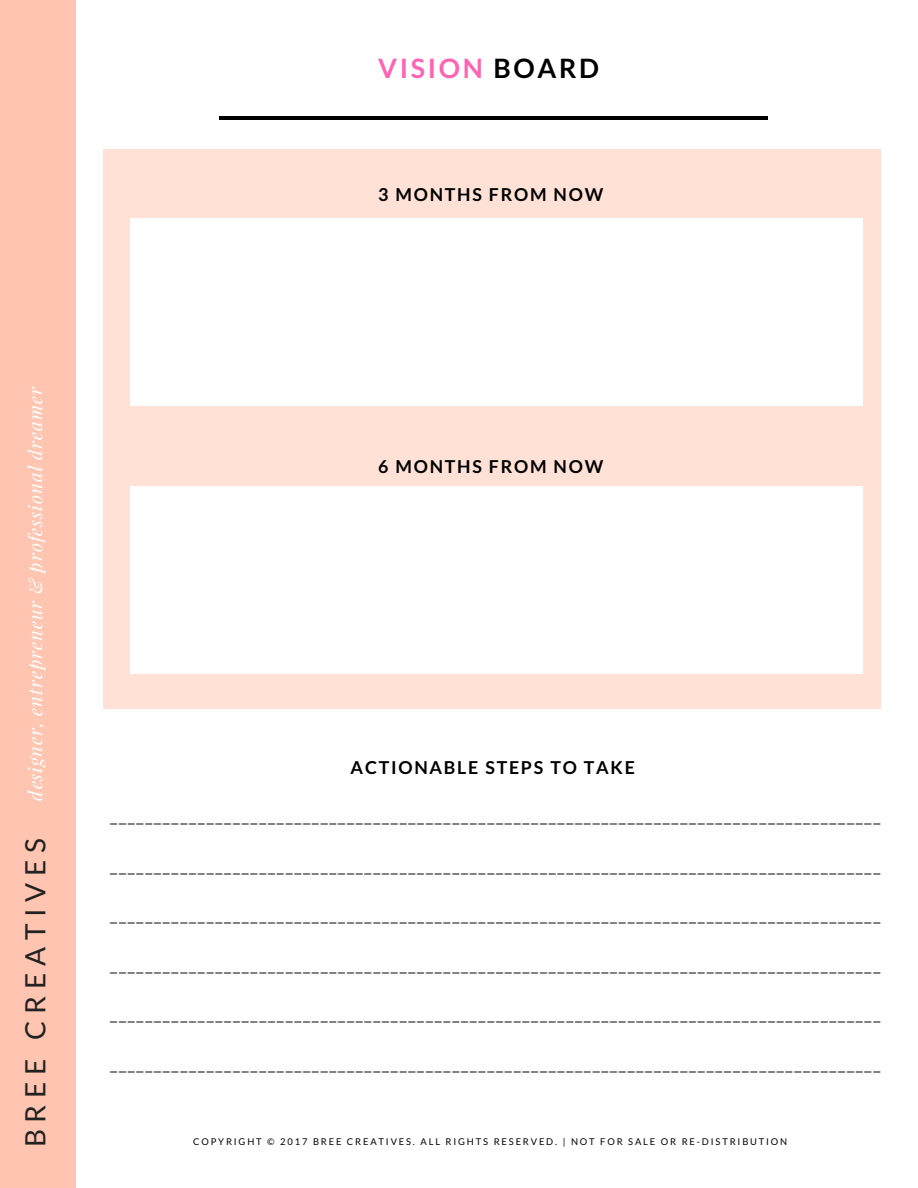
<style>
.page{position:relative;width:918px;height:1188px;background:#fff}
.page>*{position:absolute;margin:0;border:0;box-sizing:border-box;transform-origin:0 0}
.t1{font:28.05px "Lato";letter-spacing:.24em;color:#222}
.t2{font:700 26.7px "Lato";letter-spacing:.1em;color:#ff63b1}
.t3{font:italic 18.75px "Playfair Display";letter-spacing:.05em;color:#fff}
.t4{font:17.85px "Lato";color:#222}
.t5{font:700 17.85px "Lato";letter-spacing:.1em;color:#000}
.t6{font:9.3px "Lato";letter-spacing:.2em;color:#000}
.s1{color:#000}
</style>
<div class="page">
<hr style="left:219px;top:116px;width:548px;height:3px;background:#000">
<div style="left:104px;top:150px;width:777px;height:559px;background:#ffe1d6"></div>
<div style="left:131px;top:218px;width:732px;height:188px;background:#fff"></div>
<div style="left:131px;top:486px;width:732px;height:188px;background:#fff"></div>
<div style="left:0;top:0;width:75px;height:1188px;background:#ffc5b0"></div>
<h2 class="t2" style="left:378px;top:51px;width:222px">VISION <span class="s1">BOARD</span></h2>
<p class="t5" style="left:378px;top:184px;width:227px">3 MONTHS FROM NOW</p>
<p class="t3" style="left:22px;top:801px;width:415px;rotate:-90deg">designer, entrepreneur &amp; professional dreamer</p>
<h1 class="t1" style="left:18px;top:1147px;width:311px;rotate:-90deg">BREE CREATIVES</h1>
<p class="t5" style="left:378px;top:455px;width:227px">6 MONTHS FROM NOW</p>
<p class="t5" style="left:351px;top:756px;width:286px">ACTIONABLE STEPS TO TAKE</p>
<p class="t4" style="left:110px;top:805px;width:772px">________________________________________________________________________________________</p>
<p class="t4" style="left:110px;top:854px;width:772px">________________________________________________________________________________________</p>
<p class="t4" style="left:110px;top:904px;width:772px">________________________________________________________________________________________</p>
<p class="t4" style="left:110px;top:953px;width:772px">________________________________________________________________________________________</p>
<p class="t4" style="left:110px;top:1003px;width:772px">________________________________________________________________________________________</p>
<p class="t4" style="left:110px;top:1052px;width:772px">________________________________________________________________________________________</p>
<p class="t6" style="left:193px;top:1136px;width:596px">COPYRIGHT © 2017 BREE CREATIVES. ALL RIGHTS RESERVED. | NOT FOR SALE OR RE-DISTRIBUTION</p>
</div>
